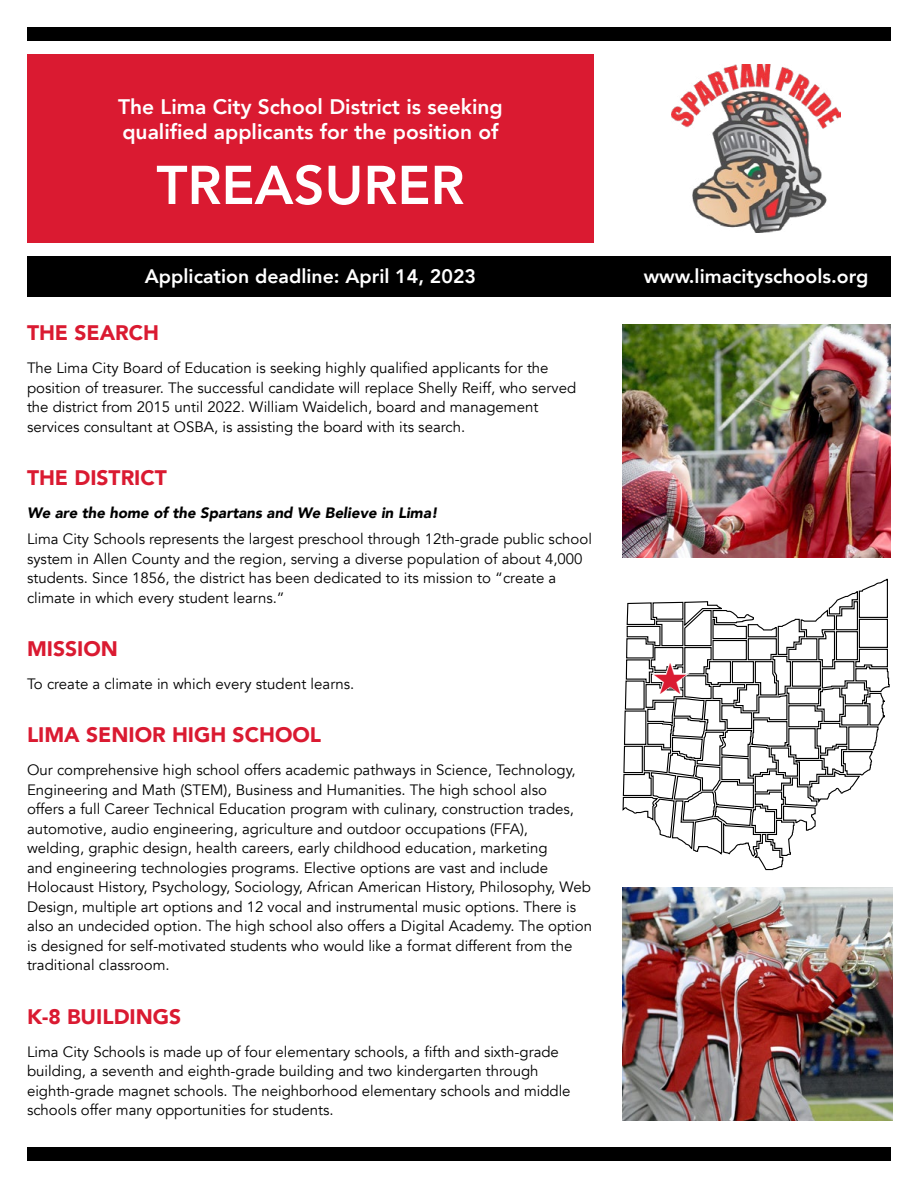
<style>
.page{position:relative;width:918px;height:1188px;background:#fff}
.page>*{position:absolute;margin:0;border:0;box-sizing:border-box;transform-origin:0 0}
.t1{font:800 54px "Avenir";color:#fff}
.t2{font:800 21px/25.2px "Avenir";color:#fff}
.t3{font:900 21px "Avenir";color:#da1a31}
.t4{font:800 19.5px "Avenir";color:#fff}
.Body_Copy{font:15px/19.5px "Avenir";color:#000}
.Body_Copy-2{font:italic 900 15px "Avenir";color:#000}
</style>
<div class="page">
<div style="left:27px;top:54px;width:567px;height:189px;background:#da1a31"></div>
<div style="left:27px;top:256px;width:864px;height:41px;background:#000"></div>
<div style="left:27px;top:27px;width:864px;height:13px;background:#000"></div>
<div style="left:27px;top:1148px;width:864px;height:13px;background:#000"></div>
<img style="left:622px;top:324px;width:269px;height:233px">
<img style="left:622px;top:887px;width:270px;height:233px">
<img style="left:672px;top:64px;width:168px;height:169px">
<svg style="left:622px;top:578px;width:268px;height:293px"></svg>
<p class="t2" style="left:118px;top:94px;width:386px">The Lima City School District is seeking qualified applicants for the position of</p>
<p class="t1" style="left:156px;top:143px;width:310px">TREASURER</p>
<p class="t4" style="left:145px;top:261px;width:333px">Application deadline: April 14, 2023</p>
<p class="t4" style="left:644px;top:261px;width:226px">www.limacityschools.org</p>
<p class="t3" style="left:27px;top:315px;width:134px">THE SEARCH</p>
<p class="Body_Copy" style="left:27px;top:359px;width:551px">The Lima City Board of Education is seeking highly qualified applicants for the position of treasurer. The successful candidate will replace Shelly Reiff, who served the district from 2015 until 2022. William Waidelich, board and management services consultant at OSBA, is assisting the board with its search.</p>
<p class="t3" style="left:27px;top:460px;width:141px">THE DISTRICT</p>
<p class="Body_Copy-2" style="left:27px;top:501px;width:412px">We are the home of the Spartans and We Believe in Lima!</p>
<p class="Body_Copy" style="left:27px;top:530px;width:566px">Lima City Schools represents the largest preschool through 12th-grade public school system in Allen County and the region, serving a diverse population of about 4,000 students. Since 1856, the district has been dedicated to its mission to “create a climate in which every student learns.”</p>
<p class="t3" style="left:27px;top:631px;width:92px">MISSION</p>
<p class="Body_Copy" style="left:27px;top:675px;width:329px">To create a climate in which every student learns.</p>
<p class="t3" style="left:27px;top:717px;width:296px">LIMA SENIOR HIGH SCHOOL</p>
<p class="Body_Copy" style="left:27px;top:761px;width:567px">Our comprehensive high school offers academic pathways in Science, Technology, Engineering and Math (STEM), Business and Humanities. The high school also<br>offers a full Career Technical Education program with culinary, construction trades, automotive, audio engineering, agriculture and outdoor occupations (FFA),<br>welding, graphic design, health careers, early childhood education, marketing<br>and engineering technologies programs. Elective options are vast and include Holocaust History, Psychology, Sociology, African American History, Philosophy, Web Design, multiple art options and 12 vocal and instrumental music options. There is also an undecided option. The high school also offers a Digital Academy. The option is designed for self-motivated students who would like a format different from the traditional classroom.</p>
<p class="t3" style="left:27px;top:998px;width:156px">K-8 BUILDINGS</p>
<p class="Body_Copy" style="left:27px;top:1042px;width:545px">Lima City Schools is made up of four elementary schools, a fifth and sixth-grade building, a seventh and eighth-grade building and two kindergarten through eighth-grade magnet schools. The neighborhood elementary schools and middle schools offer many opportunities for students.</p>
</div>
